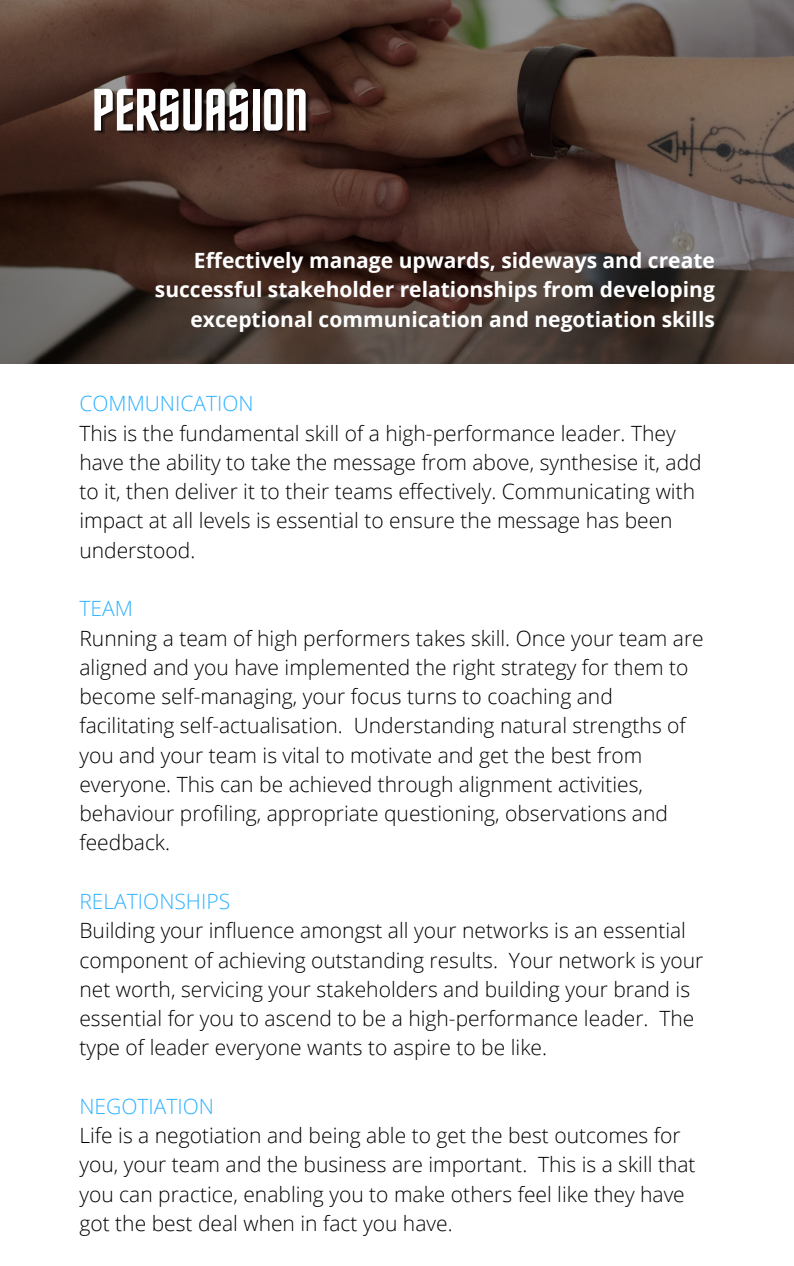
<style>
.page{position:relative;width:794px;height:1266px;background:#fff}
.page>*{position:absolute;margin:0;border:0;box-sizing:border-box;transform-origin:0 0}
.t1{font:60px "Horta";color:#fff}
.t2{font:300 21px/29.2px "Open Sans";color:#000}
.t3{font:700 21px/29.2px "Open Sans";color:#fff;text-align:right}
.t4{font:300 21px "Open Sans";color:#2eb2ff}
</style>
<div class="page">
<img style="left:0;top:0;width:793px;height:363px">
<p class="t1" style="left:92px;top:85px;width:217px">PERSUASION</p>
<p class="t3" style="left:155px;top:245px;width:561px">Effectively manage upwards, sideways and create successful stakeholder relationships from developing exceptional communication and negotiation skills</p>
<p class="t4" style="left:79px;top:389px;width:176px">COMMUNICATION</p>
<p class="t2" style="left:79px;top:418px;width:623px">This is the fundamental skill of a high-performance leader. They have the ability to take the message from above, synthesise it, add to it, then deliver it to their teams effectively. Communicating with impact at all levels is essential to ensure the message has been understood.</p>
<p class="t4" style="left:79px;top:594px;width:55px">TEAM</p>
<p class="t2" style="left:79px;top:623px;width:625px">Running a team of high performers takes skill. Once your team are aligned and you have implemented the right strategy for them to become self-managing, your focus turns to coaching and facilitating self-actualisation. Understanding natural strengths of you and your team is vital to motivate and get the best from everyone. This can be achieved through alignment activities, behaviour profiling, appropriate questioning, observations and feedback.</p>
<p class="t4" style="left:79px;top:886px;width:152px">RELATIONSHIPS</p>
<p class="t2" style="left:79px;top:915px;width:625px">Building your influence amongst all your networks is an essential component of achieving outstanding results. Your network is your net worth, servicing your stakeholders and building your brand is essential for you to ascend to be a high-performance leader. The type of leader everyone wants to aspire to be like.</p>
<p class="t4" style="left:79px;top:1091px;width:136px">NEGOTIATION</p>
<p class="t2" style="left:79px;top:1120px;width:617px">Life is a negotiation and being able to get the best outcomes for you, your team and the business are important. This is a skill that you can practice, enabling you to make others feel like they have got the best deal when in fact you have.</p>
</div>
